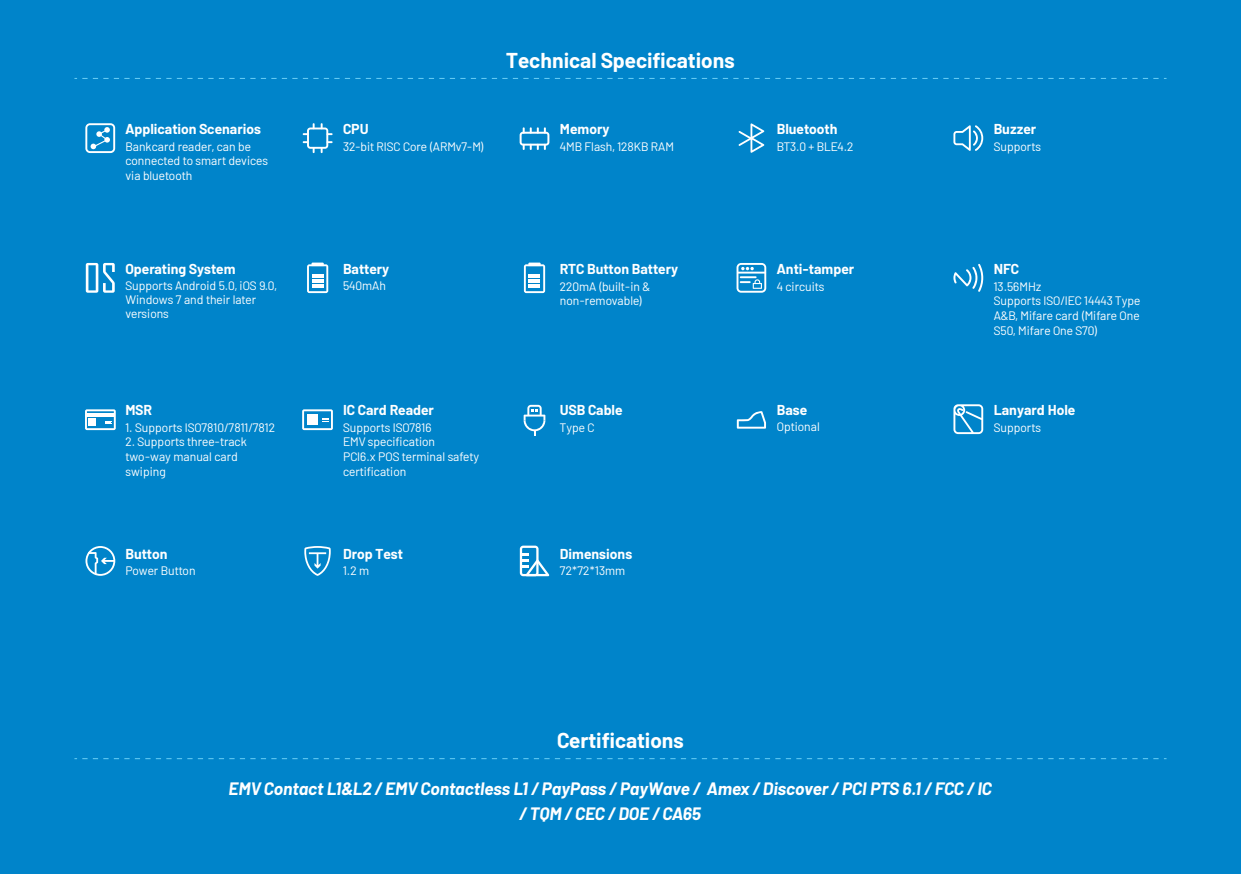
<style>
.page{position:relative;width:1241px;height:874px;background:#fff}
.page>*{position:absolute;margin:0;border:0;box-sizing:border-box;transform-origin:0 0}
.t1{font:700 21px "Barlow";color:#fff}
.t2{font:italic 700 17.5px/24.5px "Barlow";color:#fff;text-align:center}
.t3{font:700 14px "Barlow";color:#fff}
.t4{font:12.25px/14.7px "Barlow";color:#fff}
</style>
<div class="page">
<div style="left:0;top:0;width:1240px;height:873px;background:#0084ca"></div>
<svg style="left:303px;top:123px;width:29px;height:30px"></svg>
<svg style="left:519px;top:127px;width:30px;height:23px"></svg>
<svg style="left:523px;top:404px;width:22px;height:31px"></svg>
<svg style="left:307px;top:262px;width:21px;height:31px"></svg>
<svg style="left:524px;top:262px;width:21px;height:31px"></svg>
<svg style="left:519px;top:545px;width:30px;height:31px"></svg>
<svg style="left:953px;top:125px;width:30px;height:26px"></svg>
<svg style="left:738px;top:123px;width:26px;height:30px"></svg>
<svg style="left:953px;top:263px;width:30px;height:28px"></svg>
<svg style="left:85px;top:409px;width:31px;height:21px"></svg>
<hr style="left:86px;top:413px;width:28px;height:3px;background:#fff">
<div style="left:88px;top:419px;width:8px;height:7px;background:#fff"></div>
<svg style="left:302px;top:409px;width:31px;height:21px"></svg>
<div style="left:307px;top:414px;width:11px;height:11px;background:#fff"></div>
<svg style="left:953px;top:404px;width:30px;height:30px"></svg>
<svg style="left:304px;top:546px;width:27px;height:29px"></svg>
<svg style="left:85px;top:123px;width:30px;height:30px"></svg>
<svg style="left:736px;top:411px;width:30px;height:17px"></svg>
<svg style="left:736px;top:263px;width:30px;height:29px"></svg>
<svg style="left:86px;top:263px;width:29px;height:29px"></svg>
<svg style="left:85px;top:546px;width:30px;height:29px"></svg>
<svg style="left:74px;top:78px;width:1092px;height:1px"></svg>
<p class="t3" style="left:125px;top:119px;width:137px">Application Scenarios</p>
<p class="t4" style="left:125px;top:138px;width:144px">Bankcard reader, can be connected to smart devices via bluetooth</p>
<p class="t3" style="left:125px;top:258px;width:111px">Operating System</p>
<p class="t4" style="left:125px;top:278px;width:153px;line-height:14px">Supports Android 5.0, iOS 9.0,<br>Windows 7 and their later versions</p>
<p class="t3" style="left:125px;top:399px;width:28px">MSR</p>
<p class="t4" style="left:125px;top:419px;width:151px">1. Supports ISO7810/7811/7812</p>
<p class="t4" style="left:125px;top:433px;width:123px">2. Supports three-track two-way manual card swiping</p>
<p class="t3" style="left:125px;top:543px;width:43px">Button</p>
<p class="t4" style="left:125px;top:562px;width:72px">Power Button</p>
<p class="t3" style="left:343px;top:119px;width:27px">CPU</p>
<p class="t4" style="left:343px;top:138px;width:142px">32-bit RISC Core (ARMv7-M)</p>
<h1 class="t1" style="left:506px;top:45px;width:230px">Technical Specifications</h1>
<p class="t3" style="left:560px;top:119px;width:51px">Memory</p>
<p class="t4" style="left:560px;top:138px;width:115px">4MB Flash, 128KB RAM</p>
<p class="t3" style="left:776px;top:119px;width:62px">Bluetooth</p>
<p class="t4" style="left:776px;top:138px;width:78px">BT3.0 + BLE4.2</p>
<p class="t3" style="left:343px;top:258px;width:48px">Battery</p>
<p class="t4" style="left:343px;top:277px;width:44px">540mAh</p>
<p class="t3" style="left:560px;top:258px;width:120px">RTC Button Battery</p>
<p class="t4" style="left:560px;top:278px;width:92px">220mA (built-in &amp; non-removable)</p>
<p class="t3" style="left:776px;top:258px;width:79px">Anti-tamper</p>
<p class="t4" style="left:776px;top:278px;width:49px">4 circuits</p>
<p class="t3" style="left:343px;top:399px;width:92px">IC Card Reader</p>
<p class="t4" style="left:343px;top:419px;width:137px">Supports ISO7816<br>EMV specification<br>PCI6.x POS terminal safety certification</p>
<p class="t3" style="left:560px;top:399px;width:64px">USB Cable</p>
<p class="t4" style="left:560px;top:419px;width:36px">Type C</p>
<p class="t3" style="left:776px;top:399px;width:32px">Base</p>
<p class="t4" style="left:776px;top:418px;width:44px">Optional</p>
<p class="t3" style="left:343px;top:543px;width:61px">Drop Test</p>
<p class="t4" style="left:343px;top:562px;width:28px">1.2 m</p>
<p class="t3" style="left:560px;top:543px;width:74px">Dimensions</p>
<p class="t4" style="left:560px;top:562px;width:67px">72*72*13mm</p>
<h1 class="t1" style="left:557px;top:724px;width:128px">Certifications</h1>
<p class="t3" style="left:993px;top:119px;width:44px">Buzzer</p>
<p class="t4" style="left:993px;top:138px;width:49px">Supports</p>
<p class="t3" style="left:993px;top:258px;width:27px">NFC</p>
<p class="t4" style="left:993px;top:277px;width:148px">13.56MHz<br>Supports ISO/IEC 14443 Type<br>A&amp;B, Mifare card (Mifare One<br>S50, Mifare One S70)</p>
<p class="t3" style="left:993px;top:399px;width:83px">Lanyard Hole</p>
<p class="t4" style="left:993px;top:419px;width:49px">Supports</p>
<h2 class="t2" style="left:228px;top:774px;width:764px">EMV Contact L1&amp;L2 / EMV Contactless L1 / PayPass / PayWave / Amex / Discover / PCI PTS 6.1 / FCC / IC / TQM / CEC / DOE / CA65</h2>
</div>
